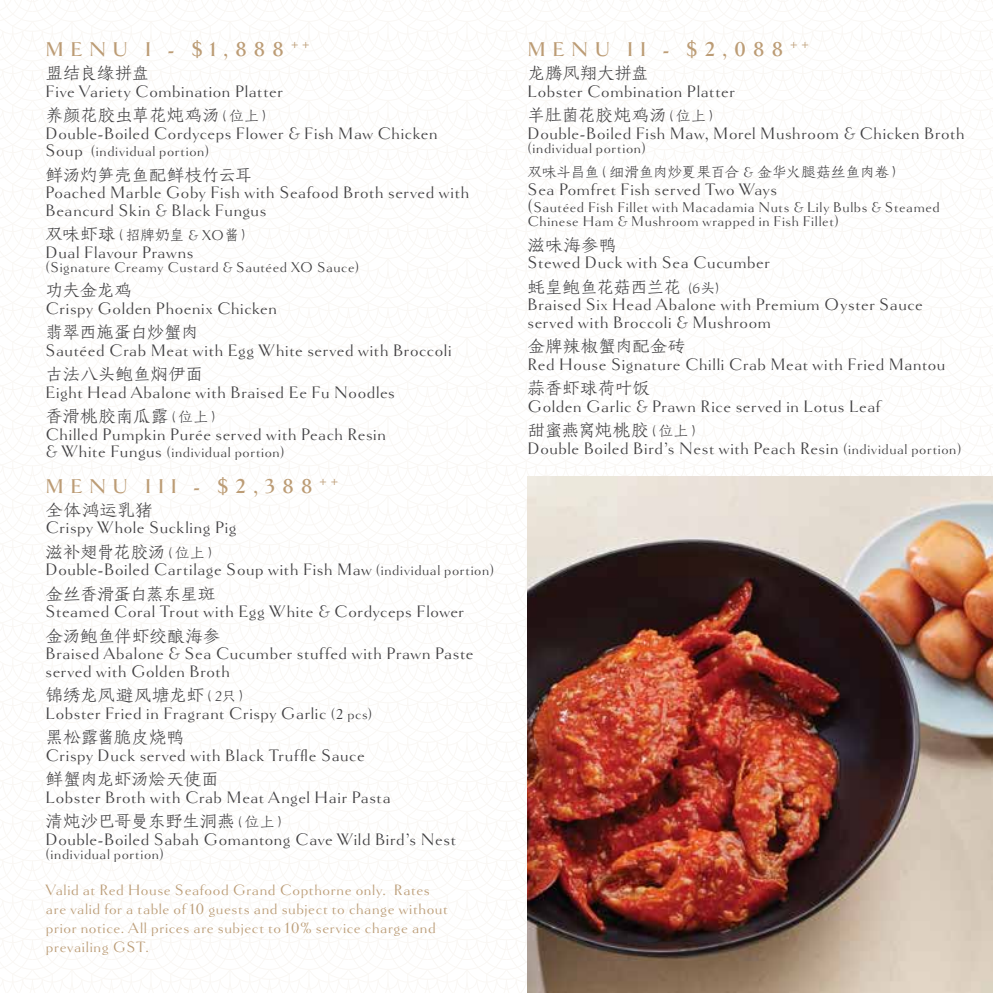
<style>
.page{position:relative;width:993px;height:993px;background:#fff}
.page>*{position:absolute;margin:0;border:0;box-sizing:border-box;transform-origin:0 0}
.t1{font:700 21px "Goldenbook";letter-spacing:.315em;color:#bc9c75}
.t2{font:17.5px/17.5px "Goldenbook";letter-spacing:.035em;color:#414042}
.t3{font:17.5px "FZKBFSJW GB1 0";letter-spacing:-.01em;color:#414042}
.t4{font:17.5px "FZKBFSJW GB1 0";letter-spacing:-.035em;color:#414042}
.t5{font:17.5px "FZKBFSJW GB1 0";letter-spacing:.01em;color:#414042}
.t6{font:17.5px "FZKBFSJW GB1 0";letter-spacing:-.03em;color:#414042}
.t7{font:17.5px "FZKBFSJW GB1 0";letter-spacing:-.04em;color:#414042}
.t8{font:15.75px/18.9px "Goldenbook";letter-spacing:.035em;color:#bb9c76}
.t9{font:14.88px/14px "Goldenbook";letter-spacing:.045em;color:#414042}
.t10{font:14.88px "FZKBFSJW GB1 0";letter-spacing:-.03em;color:#414042}
.s1{font-size:14.88px}
.s2{font-size:17.5px}
.s3{font-family:"Goldenbook"}
</style>
<div class="page">
<img style="left:527px;top:477px;width:465px;height:515px">
<p class="t1" style="left:46px;top:36px;width:265px">MENU I - $1,888 <sup>++</sup></p>
<p class="t3" style="left:46px;top:64px;width:105px">盟结良缘拼盘</p>
<p class="t2" style="left:46px;top:82px;width:239px">Five Variety Combination Platter</p>
<p class="t3" style="left:46px;top:106px;width:228px">养颜花胶虫草花炖鸡汤<span class="s1">（位上）</span></p>
<p class="t2" style="left:46px;top:124px;width:393px">Double-Boiled Cordyceps Flower &amp; Fish Maw Chicken</p>
<p class="t9" style="left:46px;top:144px;width:165px"><span class="s2">Soup</span> (individual portion)</p>
<p class="t3" style="left:46px;top:165px;width:208px">鲜汤灼笋壳鱼配鲜枝竹云耳</p>
<p class="t2" style="left:46px;top:183px;width:425px">Poached Marble Goby Fish with Seafood Broth served with<br>Beancurd Skin &amp; Black Fungus</p>
<p class="t10" style="left:46px;top:227px;width:207px"><span class="s2">双味虾球</span>（招牌奶皇 <span class="s3">&amp; XO</span>酱）</p>
<p class="t2" style="left:46px;top:243px;width:149px">Dual Flavour Prawns</p>
<p class="t9" style="left:46px;top:260px;width:315px">(Signature Creamy Custard &amp; Sautéed XO Sauce)</p>
<p class="t3" style="left:46px;top:281px;width:88px">功夫金龙鸡</p>
<p class="t2" style="left:46px;top:299px;width:233px">Crispy Golden Phoenix Chicken</p>
<p class="t7" style="left:46px;top:323px;width:154px">翡翠西施蛋白炒蟹肉</p>
<p class="t2" style="left:46px;top:341px;width:407px">Sautéed Crab Meat with Egg White served with Broccoli</p>
<p class="t3" style="left:46px;top:365px;width:159px">古法八头鲍鱼焖伊面</p>
<p class="t2" style="left:46px;top:383px;width:351px">Eight Head Abalone with Braised Ee Fu Noodles</p>
<p class="t3" style="left:46px;top:407px;width:177px">香滑桃胶南瓜露<span class="s1">（位上）</span></p>
<p class="t2" style="left:46px;top:425px;width:342px">Chilled Pumpkin Purée served with Peach Resin</p>
<p class="t9" style="left:46px;top:445px;width:241px"><span class="s2">&amp; White Fungus</span> (individual portion)</p>
<p class="t1" style="left:46px;top:472px;width:293px">MENU III - $2,388 <sup>++</sup></p>
<p class="t3" style="left:46px;top:500px;width:109px">全体鸿运乳猪</p>
<p class="t2" style="left:46px;top:518px;width:192px">Crispy Whole Suckling Pig</p>
<p class="t3" style="left:46px;top:542px;width:174px">滋补翅骨花胶汤<span class="s1">（位上）</span></p>
<p class="t2" style="left:46px;top:560px;width:450px">Double-Boiled Cartilage Soup with Fish Maw <span class="s1">(individual portion)</span></p>
<p class="t4" style="left:46px;top:584px;width:171px">金丝香滑蛋白蒸东星斑</p>
<p class="t2" style="left:46px;top:602px;width:420px">Steamed Coral Trout with Egg White &amp; Cordyceps Flower</p>
<p class="t3" style="left:46px;top:626px;width:176px">金汤鲍鱼伴虾绞酿海参</p>
<p class="t2" style="left:46px;top:644px;width:429px">Braised Abalone &amp; Sea Cucumber stuffed with Prawn Paste served with Golden Broth</p>
<p class="t5" style="left:46px;top:686px;width:205px">锦绣龙凤避风塘龙虾<span class="s1">（2只）</span></p>
<p class="t2" style="left:46px;top:704px;width:328px">Lobster Fried in Fragrant Crispy Garlic <span class="s1">(2 pcs)</span></p>
<p class="t3" style="left:46px;top:728px;width:140px">黑松露酱脆皮烧鸭</p>
<p class="t2" style="left:46px;top:746px;width:320px">Crispy Duck served with Black Truffle Sauce</p>
<p class="t3" style="left:46px;top:770px;width:175px">鲜蟹肉龙虾汤烩天使面</p>
<p class="t2" style="left:46px;top:788px;width:346px">Lobster Broth with Crab Meat Angel Hair Pasta</p>
<p class="t3" style="left:46px;top:812px;width:243px">清炖沙巴哥曼东野生洞燕<span class="s1">（位上）</span></p>
<p class="t2" style="left:46px;top:830px;width:412px">Double-Boiled Sabah Gomantong Cave Wild Bird’s Nest</p>
<p class="t9" style="left:46px;top:846px;width:120px">(individual portion)</p>
<p class="t8" style="left:46px;top:880px;width:403px">Valid at Red House Seafood Grand Copthorne only. Rates are valid for a table of 10 guests and subject to change without prior notice. All prices are subject to 10% service charge and prevailing GST.</p>
<p class="t1" style="left:527px;top:36px;width:282px">MENU II - $2,088 <sup>++</sup></p>
<p class="t3" style="left:527px;top:64px;width:122px">龙腾凤翔大拼盘</p>
<p class="t2" style="left:527px;top:82px;width:209px">Lobster Combination Platter</p>
<p class="t3" style="left:527px;top:106px;width:193px">羊肚菌花胶炖鸡汤<span class="s1">（位上）</span></p>
<p class="t2" style="left:527px;top:124px;width:438px">Double-Boiled Fish Maw, Morel Mushroom &amp; Chicken Broth</p>
<p class="t9" style="left:527px;top:141px;width:120px">(individual portion)</p>
<p class="t10" style="left:527px;top:164px;width:376px">双味斗昌鱼（细滑鱼肉炒夏果百合 <span class="s3">&amp;</span> 金华火腿菇丝鱼肉卷）</p>
<p class="t2" style="left:527px;top:180px;width:251px">Sea Pomfret Fish served Two Ways</p>
<p class="t9" style="left:527px;top:200px;width:413px"><span class="s2">(</span>Sautéed Fish Fillet with Macadamia Nuts &amp; Lily Bulbs &amp; Steamed<br>Chinese Ham &amp; Mushroom wrapped in Fish Fillet)</p>
<p class="t3" style="left:527px;top:235px;width:90px">滋味海参鸭</p>
<p class="t2" style="left:527px;top:253px;width:243px">Stewed Duck with Sea Cucumber</p>
<p class="t4" style="left:527px;top:277px;width:193px">蚝皇鲍鱼花菇西兰花 <span class="s1">(6头)</span></p>
<p class="t2" style="left:527px;top:295px;width:397px">Braised Six Head Abalone with Premium Oyster Sauce served with Broccoli &amp; Mushroom</p>
<p class="t3" style="left:527px;top:337px;width:159px">金牌辣椒蟹肉配金砖</p>
<p class="t2" style="left:527px;top:355px;width:419px">Red House Signature Chilli Crab Meat with Fried Mantou</p>
<p class="t3" style="left:527px;top:379px;width:124px">蒜香虾球荷叶饭</p>
<p class="t2" style="left:527px;top:397px;width:354px">Golden Garlic &amp; Prawn Rice served in Lotus Leaf</p>
<p class="t6" style="left:527px;top:421px;width:175px">甜蜜燕窝炖桃胶<span class="s1">（位上）</span></p>
<p class="t2" style="left:527px;top:439px;width:435px">Double Boiled Bird’s Nest with Peach Resin <span class="s1">(individual portion)</span></p>
</div>
